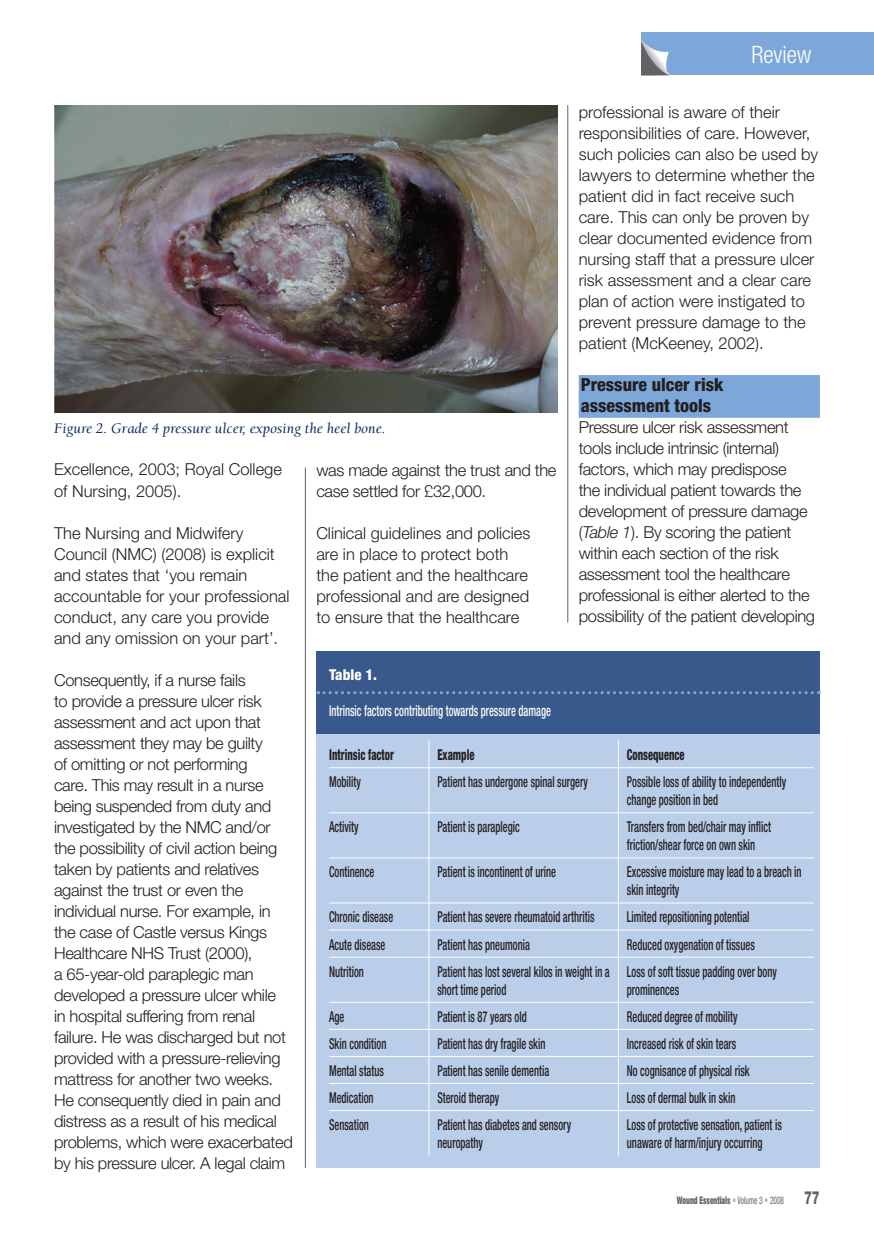
<style>
.page{position:relative;width:874px;height:1244px;background:#fff}
.page>*{position:absolute;margin:0;border:0;box-sizing:border-box;transform-origin:0 0}
.t1{font:300 condensed 24px "Helvetica Neue";color:#fff}
.t2{font:800 condensed 18px/21px "Helvetica Neue";color:#231f20}
.t3{font:300 16.5px/21px "Helvetica Neue";letter-spacing:-.02em;color:#231f20}
.t4{font:300 16.5px/21px "Helvetica Neue";color:#231f20}
.t5{font:500 condensed 15px/18px "Helvetica Neue";color:#231f20;scale:.7 1}
.t6{font:500 condensed 15px "Helvetica Neue";color:#fff;scale:.7 1}
.t7{font:italic 15px "Berkeley";color:#0f2d65}
.t8{font:800 condensed 15px "Helvetica Neue";color:#231f20;scale:.7 1}
.t9{font:800 condensed 15px "Helvetica Neue";color:#fff}
.t10{font:900 condensed 10.5px "Helvetica Neue";color:#636366;scale:.7 1}
.s1{font-style:italic}
.s2{font-weight:400;color:#adaeb2}
.s3{font-weight:400}
.s4{font-weight:800;font-stretch:normal;font-size:18px}
</style>
<div class="page">
<div style="left:641px;top:33px;width:232px;height:42px;background:#7ca7d8"></div>
<svg style="left:641px;top:39px;width:29px;height:36px"></svg>
<hr style="left:305px;top:467px;width:1px;height:700px;background:#636366">
<hr style="left:567px;top:105px;width:1px;height:517px;background:#636366">
<div style="left:578px;top:375px;width:241px;height:22px;background:#7ca7d8"></div>
<div style="left:578px;top:396px;width:241px;height:22px;background:#7ca7d8"></div>
<img style="left:54px;top:105px;width:503px;height:308px">
<div style="left:316px;top:680px;width:503px;height:488px;background:#bacde9"></div>
<div style="left:316px;top:650px;width:503px;height:83px;background:#39588b"></div>
<svg style="left:428px;top:740px;width:1px;height:27px"></svg>
<svg style="left:618px;top:740px;width:1px;height:27px"></svg>
<hr style="left:329px;top:767px;width:289px;height:1px;background:#fff">
<hr style="left:428px;top:768px;width:1px;height:44px;background:#fff">
<hr style="left:618px;top:767px;width:195px;height:1px;background:#fff">
<hr style="left:618px;top:768px;width:1px;height:44px;background:#fff">
<hr style="left:329px;top:812px;width:289px;height:1px;background:#fff">
<hr style="left:428px;top:813px;width:1px;height:44px;background:#fff">
<hr style="left:618px;top:812px;width:195px;height:1px;background:#fff">
<hr style="left:618px;top:813px;width:1px;height:44px;background:#fff">
<hr style="left:329px;top:857px;width:289px;height:1px;background:#fff">
<hr style="left:428px;top:858px;width:1px;height:44px;background:#fff">
<hr style="left:618px;top:857px;width:195px;height:1px;background:#fff">
<hr style="left:618px;top:858px;width:1px;height:44px;background:#fff">
<hr style="left:329px;top:902px;width:289px;height:1px;background:#fff">
<hr style="left:618px;top:902px;width:195px;height:1px;background:#fff">
<hr style="left:329px;top:929px;width:289px;height:1px;background:#fff">
<svg style="left:428px;top:903px;width:1px;height:53px"></svg>
<hr style="left:618px;top:929px;width:195px;height:1px;background:#fff">
<svg style="left:618px;top:903px;width:1px;height:53px"></svg>
<hr style="left:329px;top:956px;width:289px;height:1px;background:#fff">
<hr style="left:428px;top:957px;width:1px;height:45px;background:#fff">
<hr style="left:618px;top:956px;width:195px;height:1px;background:#fff">
<hr style="left:618px;top:957px;width:1px;height:45px;background:#fff">
<hr style="left:329px;top:1001px;width:289px;height:1px;background:#fff">
<hr style="left:618px;top:1001px;width:195px;height:1px;background:#fff">
<hr style="left:329px;top:1029px;width:289px;height:1px;background:#fff">
<hr style="left:618px;top:1029px;width:195px;height:1px;background:#fff">
<hr style="left:329px;top:1056px;width:289px;height:1px;background:#fff">
<hr style="left:618px;top:1056px;width:195px;height:1px;background:#fff">
<hr style="left:329px;top:1083px;width:289px;height:1px;background:#fff">
<svg style="left:428px;top:1002px;width:1px;height:108px"></svg>
<hr style="left:618px;top:1083px;width:195px;height:1px;background:#fff">
<svg style="left:618px;top:1002px;width:1px;height:108px"></svg>
<hr style="left:329px;top:1110px;width:289px;height:1px;background:#fff">
<hr style="left:428px;top:1110px;width:1px;height:45px;background:#fff">
<hr style="left:618px;top:1110px;width:195px;height:1px;background:#fff">
<hr style="left:618px;top:1110px;width:1px;height:45px;background:#fff">
<svg style="left:318px;top:691px;width:501px;height:3px"></svg>
<h1 class="t1" style="left:751px;top:41px;width:61px">Review</h1>
<p class="t4" style="left:578px;top:101px;width:241px">professional is aware of their responsibilities of care. However, such policies can also be used by lawyers to determine whether the patient did in fact receive such care. This can only be proven by clear documented evidence from nursing staff that a pressure ulcer risk assessment and a clear care plan of action were instigated to prevent pressure damage to the patient (McKeeney, 2002).</p>
<p class="t2" style="left:580px;top:374px;width:144px">Pressure ulcer risk assessment tools</p>
<p class="t3" style="left:578px;top:416px;width:238px">Pressure ulcer risk assessment tools include intrinsic (internal) factors, which may predispose<br>the individual patient towards the development of pressure damage (<span class="s1">Table 1</span>). By scoring the patient within each section of the risk assessment tool the healthcare professional is either alerted to the possibility of the patient developing</p>
<p class="t7" style="left:54px;top:421px;width:333px">Figure 2. Grade 4 pressure ulcer, exposing the heel bone.</p>
<p class="t4" style="left:54px;top:459px;width:229px">Excellence, 2003; Royal College of Nursing, 2005).</p>
<p class="t4" style="left:54px;top:522px;width:237px">The Nursing and Midwifery<br>Council (NMC) (2008) is explicit and states that ‘you remain accountable for your professional conduct, any care you provide and any omission on your part’.</p>
<p class="t3" style="left:54px;top:668px;width:240px">Consequently, if a nurse fails<br>to provide a pressure ulcer risk assessment and act upon that assessment they may be guilty<br>of omitting or not performing<br>care. This may result in a nurse being suspended from duty and investigated by the NMC and/or the possibility of civil action being taken by patients and relatives against the trust or even the individual nurse. For example, in the case of Castle versus Kings<br>Healthcare NHS Trust (2000),<br>a 65-year-old paraplegic man developed a pressure ulcer while<br>in hospital suffering from renal failure. He was discharged but not provided with a pressure-relieving mattress for another two weeks.<br>He consequently died in pain and distress as a result of his medical problems, which were exacerbated by his pressure ulcer. A legal claim</p>
<p class="t3" style="left:316px;top:459px;width:242px">was made against the trust and the case settled for £32,000.</p>
<p class="t4" style="left:316px;top:522px;width:215px">Clinical guidelines and policies are in place to protect both the patient and the healthcare professional and are designed to ensure that the healthcare</p>
<p class="t9" style="left:329px;top:665px;width:50px">Table 1.</p>
<p class="t6" style="left:329px;top:702px;width:318px">Intrinsic factors contributing towards pressure damage</p>
<p class="t8" style="left:329px;top:745px;width:94px">Intrinsic factor</p>
<p class="t8" style="left:437px;top:745px;width:55px">Example</p>
<p class="t8" style="left:626px;top:745px;width:84px">Consequence</p>
<p class="t5" style="left:329px;top:772px;width:47px">Mobility</p>
<p class="t5" style="left:437px;top:772px;width:216px">Patient has undergone spinal surgery</p>
<p class="t5" style="left:626px;top:772px;width:229px">Possible loss of ability to independently change position in bed</p>
<p class="t5" style="left:329px;top:817px;width:44px">Activity</p>
<p class="t5" style="left:437px;top:817px;width:119px">Patient is paraplegic</p>
<p class="t5" style="left:626px;top:817px;width:207px">Transfers from bed/chair may inflict friction/shear force on own skin</p>
<p class="t5" style="left:329px;top:862px;width:66px">Continence</p>
<p class="t5" style="left:437px;top:862px;width:171px">Patient is incontinent of urine</p>
<p class="t5" style="left:626px;top:862px;width:251px">Excessive moisture may lead to a breach in skin integrity</p>
<p class="t5" style="left:329px;top:907px;width:93px">Chronic disease</p>
<p class="t5" style="left:437px;top:907px;width:226px">Patient has severe rheumatoid arthritis</p>
<p class="t5" style="left:626px;top:907px;width:177px">Limited repositioning potential</p>
<p class="t5" style="left:329px;top:935px;width:82px">Acute disease</p>
<p class="t5" style="left:437px;top:935px;width:134px">Patient has pneumonia</p>
<p class="t5" style="left:626px;top:935px;width:184px">Reduced oxygenation of tissues</p>
<p class="t5" style="left:329px;top:962px;width:51px">Nutrition</p>
<p class="t5" style="left:437px;top:962px;width:248px">Patient has lost several kilos in weight in a short time period</p>
<p class="t5" style="left:626px;top:962px;width:216px">Loss of soft tissue padding over bony prominences</p>
<p class="t5" style="left:329px;top:1007px;width:23px">Age</p>
<p class="t5" style="left:437px;top:1007px;width:129px">Patient is 87 years old</p>
<p class="t5" style="left:626px;top:1007px;width:159px">Reduced degree of mobility</p>
<p class="t5" style="left:329px;top:1034px;width:83px">Skin condition</p>
<p class="t5" style="left:437px;top:1034px;width:156px">Patient has dry fragile skin</p>
<p class="t5" style="left:626px;top:1034px;width:158px">Increased risk of skin tears</p>
<p class="t5" style="left:329px;top:1061px;width:80px">Mental status</p>
<p class="t5" style="left:437px;top:1061px;width:161px">Patient has senile dementia</p>
<p class="t5" style="left:626px;top:1061px;width:177px">No cognisance of physical risk</p>
<p class="t5" style="left:329px;top:1088px;width:65px">Medication</p>
<p class="t5" style="left:437px;top:1088px;width:90px">Steroid therapy</p>
<p class="t5" style="left:626px;top:1088px;width:157px">Loss of dermal bulk in skin</p>
<p class="t5" style="left:329px;top:1115px;width:58px">Sensation</p>
<p class="t5" style="left:437px;top:1115px;width:193px">Patient has diabetes and sensory neuropathy</p>
<p class="t5" style="left:626px;top:1115px;width:223px">Loss of protective sensation, patient is unaware of harm/injury occurring</p>
<p class="t10" style="left:676px;top:1193px;width:206px">Wound Essentials <span class="s2">•</span> <span class="s3">Volume 3</span> <span class="s2">•</span> <span class="s3">2008</span> <span class="s4">77</span></p>
</div>
